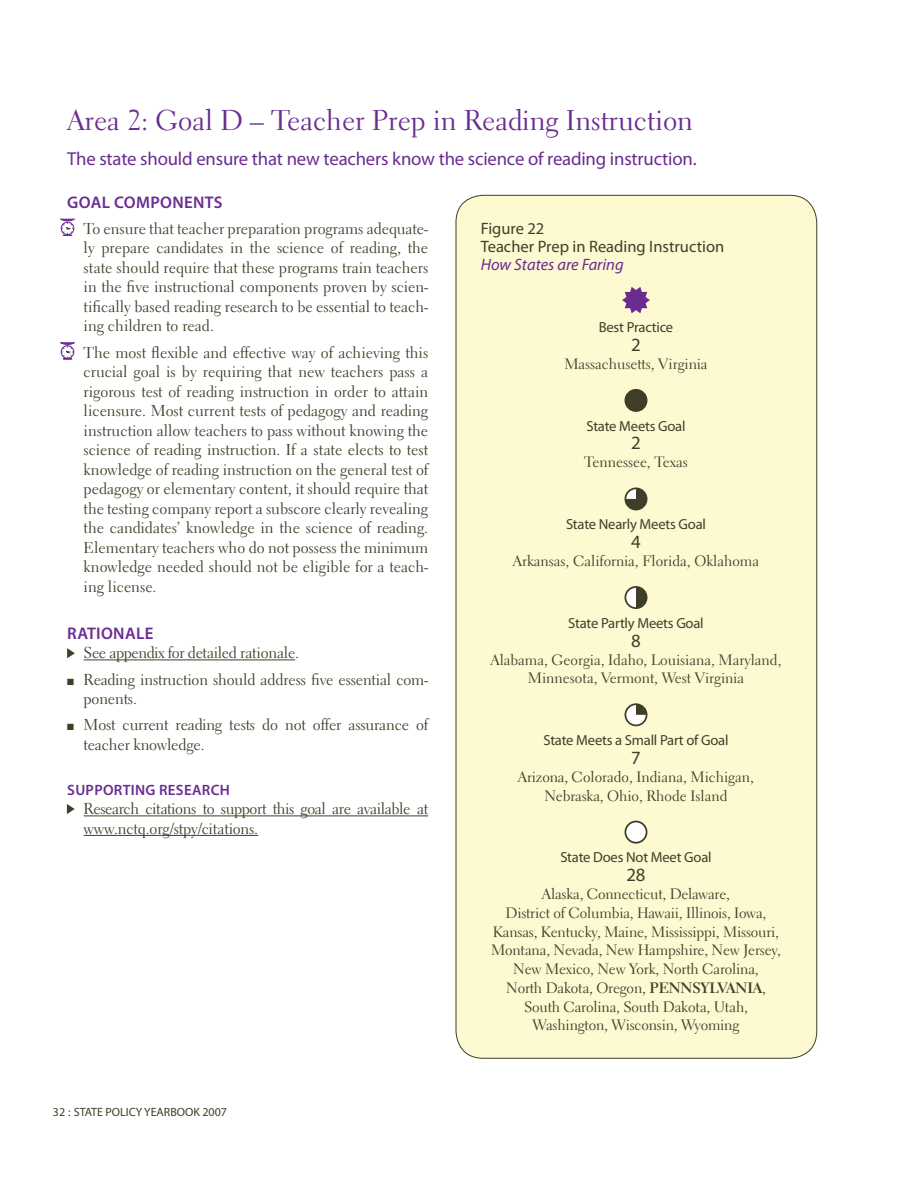
<style>
.page{position:relative;width:918px;height:1188px;background:#fff}
.page>*{position:absolute;margin:0;border:0;box-sizing:border-box;transform-origin:0 0}
.t1{font:28.5px "Electra LH";color:#6a2c91}
.t2{font:18.75px "Myriad Pro";letter-spacing:-.01em;color:#6a2c91}
.t3{font:18.75px "Myriad Pro";color:#3f3e29}
.t4{font:600 16.8px "Myriad Pro";letter-spacing:.02em;color:#6a2c91}
.t5{font:16.5px/18px "Myriad Pro";color:#3f3e29}
.t6{font:italic 16.5px "Myriad Pro";color:#6a2c91}
.t7{font:15.75px/19.5px "Electra LH";letter-spacing:-.01em;color:#3f3e29}
.t8{font:15px/18.8px "Electra LH";letter-spacing:-.01em;color:#3f3e29;text-align:center}
.t9{font:600 15px "Myriad Pro";letter-spacing:.02em;color:#6a2c91}
.t10{font:14.7px "Myriad Pro";letter-spacing:-.015em;color:#3f3e29}
.t11{font:12px "Myriad";color:#3f3e29}
.s1{font-weight:700}
</style>
<div class="page">
<div style="left:456px;top:195px;width:361px;height:863px;background:#fdf9d1;border-radius:27px"></div>
<hr style="left:84px;top:660px;width:211px;height:1px;background:#3f3e29">
<hr style="left:84px;top:816px;width:344px;height:1px;background:#3f3e29">
<hr style="left:84px;top:835px;width:174px;height:1px;background:#3f3e29">
<svg style="left:67px;top:648px;width:8px;height:10px"></svg>
<svg style="left:67px;top:804px;width:8px;height:10px"></svg>
<svg style="left:622px;top:287px;width:28px;height:26px"></svg>
<div style="left:626px;top:390px;width:20px;height:21px;background:#3f3e29;border-radius:50%"></div>
<div style="left:625px;top:389px;width:22px;height:23px;border:3px solid #3f3e29;border-radius:50%"></div>
<div style="left:626px;top:489px;width:20px;height:20px;background:#3f3e29;border-radius:50%"></div>
<div style="left:625px;top:487px;width:22px;height:23px;border:3px solid #3f3e29;border-radius:50%"></div>
<svg style="left:626px;top:489px;width:10px;height:10px"></svg>
<div style="left:626px;top:588px;width:20px;height:19px;background:#3f3e29;border-radius:50%"></div>
<div style="left:625px;top:586px;width:22px;height:23px;border:3px solid #3f3e29;border-radius:50%"></div>
<svg style="left:626px;top:588px;width:10px;height:19px"></svg>
<div style="left:625px;top:703px;width:22px;height:23px;border:3px solid #3f3e29;border-radius:50%"></div>
<svg style="left:626px;top:705px;width:20px;height:20px"></svg>
<div style="left:625px;top:821px;width:22px;height:23px;border:3px solid #3f3e29;border-radius:50%"></div>
<div style="left:626px;top:822px;width:20px;height:20px;background:#fff;border-radius:50%"></div>
<svg style="left:60px;top:218px;width:15px;height:18px"></svg>
<svg style="left:60px;top:342px;width:15px;height:18px"></svg>
<h1 class="t1" style="left:67px;top:103px;width:627px">Area 2: Goal D – Teacher Prep in Reading Instruction</h1>
<p class="t2" style="left:67px;top:148px;width:631px">The state should ensure that new teachers know the science of reading instruction.</p>
<p class="t4" style="left:67px;top:191px;width:137px">GOAL COMPONENTS</p>
<p class="t7" style="left:84px;top:219px;width:346px;text-align:justify">To ensure that teacher preparation programs adequate&shy;ly prepare candidates in the science of reading, the state should require that these programs train teachers in the five instructional components proven by scien&shy;tifically based reading research to be essential to teach&shy;ing children to read.</p>
<p class="t7" style="left:84px;top:342px;width:346px;text-align:justify">The most flexible and effective way of achieving this crucial goal is by requiring that new teachers pass a rigorous test of reading instruction in order to attain licensure. Most current tests of pedagogy and reading instruction allow teachers to pass without knowing the science of reading instruction. If a state elects to test knowledge of reading instruction on the general test of pedagogy or elementary content, it should require that the testing company report a subscore clearly revealing the candidates’ knowledge in the science of reading.<br>Elementary teachers who do not possess the minimum knowledge needed should not be eligible for a teach&shy;ing license.</p>
<p class="t4" style="left:67px;top:623px;width:57px">RATIONAL</p>
<p class="t4" style="left:145px;top:623px;width:10px">E</p>
<p class="t7" style="left:84px;top:643px;width:217px">See appendix for detailed rationale.</p>
<p class="t7" style="left:84px;top:669px;width:346px;text-indent:-16px">■ Reading instruction should address five essential com&shy;ponents.</p>
<p class="t7" style="left:84px;top:715px;width:346px;text-indent:-16px">■ Most current reading tests do not offer assurance of teacher knowledge.</p>
<p class="t9" style="left:67px;top:780px;width:164px">SUPPORTING RESEARCH</p>
<p class="t7" style="left:84px;top:799px;width:346px">Research citations to support this goal are available at www.nctq.org/stpy/citations.</p>
<p class="t5" style="left:481px;top:220px;width:245px">Figure 22<br>Teacher Prep in Reading Instruction</p>
<p class="t6" style="left:481px;top:255px;width:145px">How States are Faring</p>
<p class="t10" style="left:599px;top:318px;width:76px">Best Practice</p>
<p class="t3" style="left:631px;top:333px;width:11px">2</p>
<p class="t8" style="left:564px;top:354px;width:145px">Massachusetts, Virginia</p>
<p class="t10" style="left:586px;top:417px;width:101px">State Meets Goal</p>
<p class="t3" style="left:631px;top:432px;width:11px">2</p>
<p class="t8" style="left:584px;top:453px;width:105px">Tennessee, Texas</p>
<p class="t10" style="left:566px;top:515px;width:141px">State Nearly Meets Goal</p>
<p class="t3" style="left:631px;top:530px;width:11px">4</p>
<p class="t8" style="left:513px;top:551px;width:248px">Arkansas, California, Florida, Oklahoma</p>
<p class="t10" style="left:568px;top:614px;width:137px">State Partly Meets Goal</p>
<p class="t3" style="left:631px;top:629px;width:11px">8</p>
<p class="t8" style="left:491px;top:650px;width:292px">Alabama, Georgia, Idaho, Louisiana, Maryland,<br>Minnesota, Vermont, West Virginia</p>
<p class="t10" style="left:543px;top:731px;width:187px">State Meets a Small Part of Goal</p>
<p class="t3" style="left:631px;top:746px;width:11px">7</p>
<p class="t8" style="left:518px;top:767px;width:238px">Arizona, Colorado, Indiana, Michigan,<br>Nebraska, Ohio, Rhode Island</p>
<p class="t11" style="left:53px;top:1106px;width:176px">32 : STATE POLICY YEARBOOK 2007</p>
<p class="t10" style="left:560px;top:848px;width:153px">State Does Not Meet Goal</p>
<p class="t3" style="left:627px;top:863px;width:20px">28</p>
<p class="t8" style="left:491px;top:885px;width:291px">Alaska, Connecticut, Delaware,<br>District of Columbia, Hawaii, Illinois, Iowa, Kansas, Kentucky, Maine, Mississippi, Missouri, Montana, Nevada, New Hampshire, New Jersey, New Mexico, New York, North Carolina,<br>North Dakota, Oregon, <span class="s1">PENNSYLVANIA</span>, South Carolina, South Dakota, Utah, Washington, Wisconsin, Wyoming</p>
</div>
